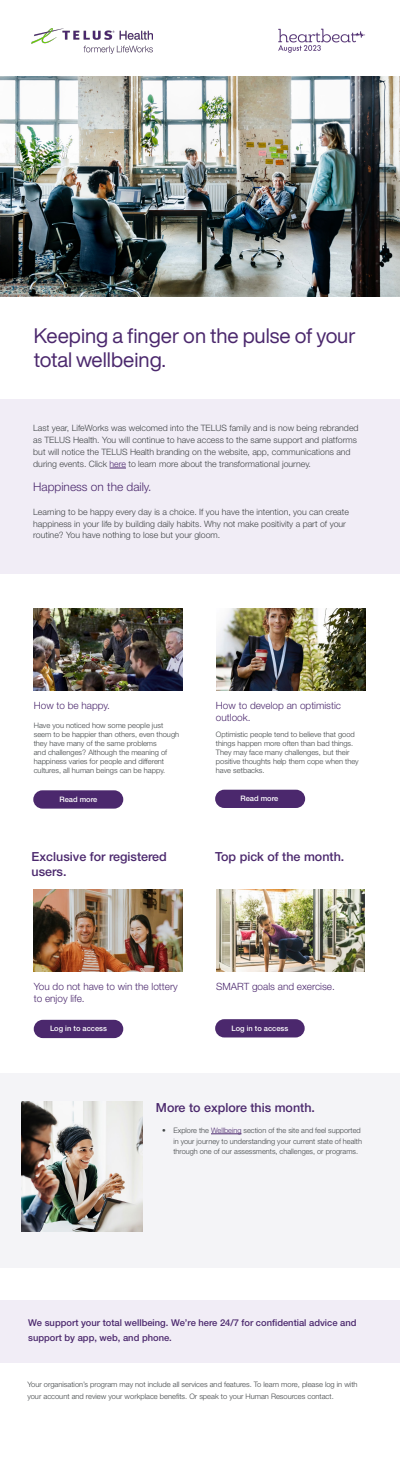
<style>
.page{position:relative;width:400px;height:1457px;background:#fff}
.page>*{position:absolute;margin:0;border:0;box-sizing:border-box;transform-origin:0 0}
.t1{font:20.62px/24.4px "Helvetica Now Display";color:#4b286d}
.t2{font:500 12.5px/15px "Helvetica Neue LT Std";color:#4b286d}
.t3{font:300 11.88px "Helvetica Neue LT Std";color:#4b286d}
.t4{font:300 10px/12px "Helvetica Neue LT Std";color:#4b286d}
.t5{font:500 9.38px/15px "Helvetica Neue LT Std";color:#4b286d}
.t6{font:300 8.75px/11.9px "Helvetica Neue LT Std";color:#414547}
.t7{font:300 7.5px/9px "Helvetica Neue LT Std";color:#414547}
.t8{font:500 7.5px "Helvetica Neue LT Std";color:#fff}
.s1{color:#4b286d}
</style>
<div class="page">
<img style="left:278px;top:28px;width:87px;height:25px">
<img style="left:32px;top:28px;width:121px;height:25px">
<img style="left:0;top:77px;width:400px;height:219px">
<div style="left:0;top:399px;width:400px;height:175px;background:#f1edf6"></div>
<svg style="left:110px;top:468px;width:16px;height:1px"></svg>
<img style="left:34px;top:608px;width:148px;height:83px">
<img style="left:216px;top:608px;width:149px;height:83px">
<img style="left:216px;top:889px;width:149px;height:82px">
<img style="left:34px;top:889px;width:148px;height:82px">
<div style="left:34px;top:1019px;width:89px;height:19px;background:#4b286d;border-radius:9px"></div>
<div style="left:33px;top:790px;width:90px;height:18px;background:#4b286d;border-radius:9px"></div>
<div style="left:215px;top:789px;width:90px;height:19px;background:#4b286d;border-radius:9px"></div>
<div style="left:0;top:1073px;width:400px;height:195px;background:#f4f4f7"></div>
<img style="left:22px;top:1101px;width:120px;height:130px">
<hr style="left:211px;top:1133px;width:31px;height:1px;background:#4b286d">
<div style="left:0;top:1299px;width:400px;height:63px;background:#f1edf6"></div>
<div style="left:215px;top:1019px;width:90px;height:18px;background:#4b286d;border-radius:9px"></div>
<h1 class="t1" style="left:34px;top:323px;width:323px">Keeping a finger on the pulse of your total wellbeing.</h1>
<p class="t6" style="left:33px;top:422px;width:327px">Last year, LifeWorks was welcomed into the TELUS family and is now being rebranded as TELUS Health. You will continue to have access to the same support and platforms but will notice the TELUS Health branding on the website, app, communications and during events. Click <span class="s1">here</span> to learn more about the transformational journey.</p>
<h3 class="t3" style="left:33px;top:479px;width:120px">Happiness on the daily.</h3>
<p class="t6" style="left:33px;top:505px;width:317px">Learning to be happy every day is a choice. If you have the intention, you can create happiness in your life by building daily habits. Why not make positivity a part of your routine? You have nothing to lose but your gloom.</p>
<h3 class="t4" style="left:34px;top:699px;width:78px">How to be happy.</h3>
<p class="t7" style="left:34px;top:720px;width:147px">Have you noticed how some people just seem to be happier than others, even though they have many of the same problems<br>and challenges? Although the meaning of happiness varies for people and different cultures, all human beings can be happy.</p>
<h3 class="t4" style="left:216px;top:699px;width:127px">How to develop an optimistic outlook.</h3>
<p class="t7" style="left:216px;top:729px;width:144px">Optimistic people tend to believe that good things happen more often than bad things.<br>They may face many challenges, but their positive thoughts help them cope when they have setbacks.</p>
<p class="t8" style="left:59px;top:794px;width:39px">Read more</p>
<p class="t8" style="left:240px;top:794px;width:39px">Read more</p>
<h2 class="t2" style="left:32px;top:848px;width:137px">Exclusive for registered users.</h2>
<h2 class="t2" style="left:215px;top:848px;width:131px">Top pick of the month.</h2>
<h3 class="t4" style="left:34px;top:979px;width:146px">You do not have to win the lottery to enjoy life.</h3>
<h3 class="t4" style="left:216px;top:979px;width:120px">SMART goals and exercise.</h3>
<p class="t8" style="left:50px;top:1024px;width:58px">Log in to access</p>
<p class="t8" style="left:231px;top:1023px;width:58px">Log in to access</p>
<h2 class="t2" style="left:156px;top:1100px;width:161px">More to explore this month.</h2>
<p class="t7" style="left:173px;top:1124px;width:190px;line-height:10.6px;text-indent:-11px">• Explore the <span class="s1">Wellbeing</span> section of the site and feel supported in your journey to understanding your current state of health through one of our assessments, challenges, or programs.</p>
<p class="t5" style="left:28px;top:1314px;width:330px">We support your total wellbeing. We’re here 24/7 for confidential advice and support by app, web, and phone.</p>
<p class="t7" style="left:27px;top:1378px;width:332px;line-height:11.9px">Your organisation’s program may not include all services and features. To learn more, please log in with your account and review your workplace benefits. Or speak to your Human Resources contact.</p>
</div>
